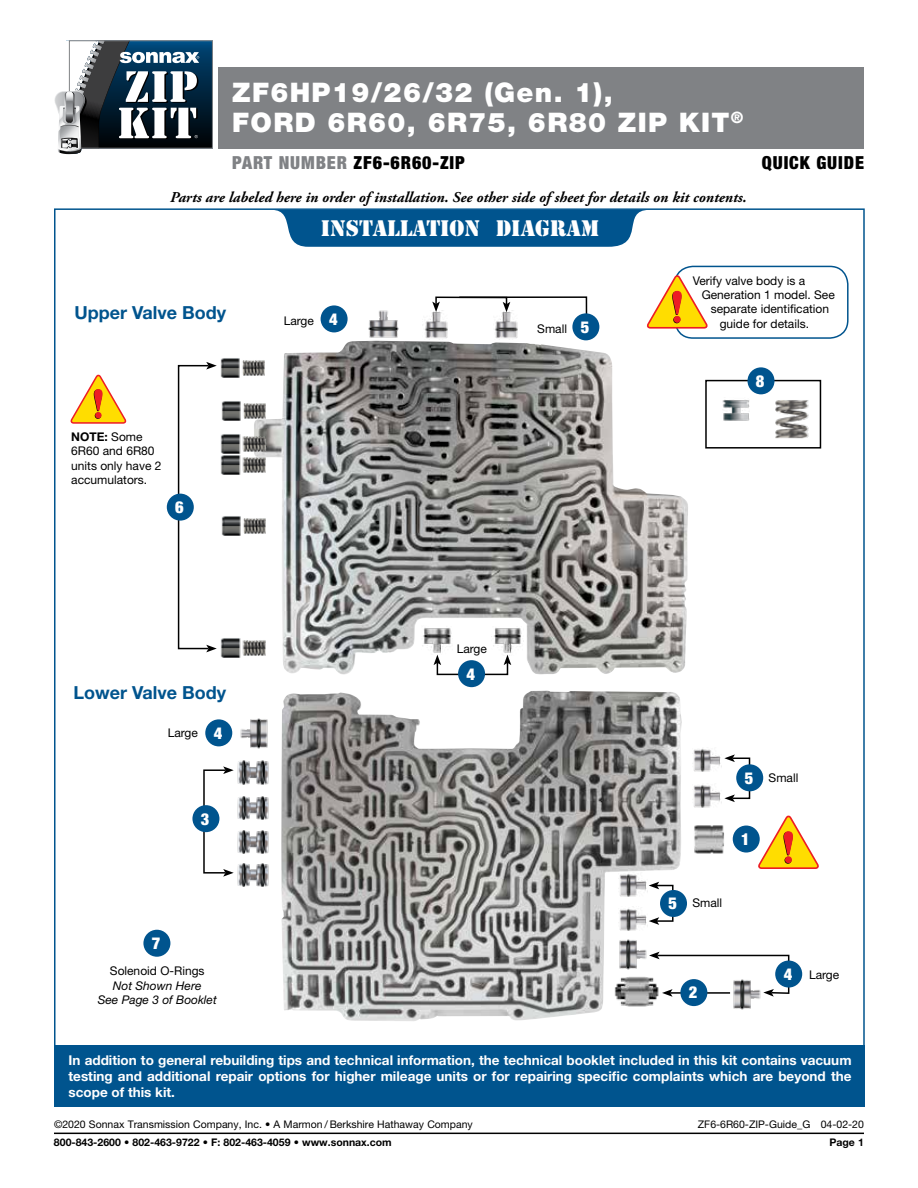
<style>
.page{position:relative;width:918px;height:1188px;background:#fff}
.page>*{position:absolute;margin:0;border:0;box-sizing:border-box;transform-origin:0 0}
.t1{font:900 27px/30px "Helvetica Neue LT Std";letter-spacing:.05em;color:#fff}
.t2{font:21px "Stencil Std";color:#fff}
.t3{font:900 condensed 18px "Helvetica Neue LT Std";letter-spacing:.05em;color:#000}
.t4{font:700 18px "Helvetica Neue LT Std";color:#00548e}
.t5{font:900 condensed 16.5px "Helvetica Neue LT Std";color:#fff}
.t6{font:900 condensed 16.5px "Helvetica Neue LT Std";color:#fff}
.t7{font:italic 700 15px "Adobe Garamond Pro";color:#000}
.t8{font:700 13.5px/16.2px "Helvetica Neue LT Std";color:#fff;text-align:justify}
.t9{font:12px/14.4px "Helvetica Neue LT Std";color:#000}
.t10{font:italic 12px/14.4px "Helvetica Neue LT Std";color:#000;text-align:center}
.t11{font:10.5px "Helvetica Neue LT Std";color:#000}
.t12{font:700 10.5px "Helvetica Neue LT Std";color:#000}
.s1{color:#808285}
.s2{font-weight:700}
.s3{font-weight:900;font-stretch:condensed;font-size:16.5px;color:#fff}
</style>
<div class="page">
<div style="left:219px;top:67px;width:645px;height:81px;background:#808285"></div>
<img style="left:723px;top:400px;width:27px;height:21px">
<img style="left:775px;top:400px;width:34px;height:39px">
<div style="left:705px;top:380px;width:116px;height:69px;border:2px solid #000"></div>
<div style="left:748px;top:367px;width:27px;height:27px;background:#00548e;border-radius:50%"></div>
<div style="left:143px;top:930px;width:27px;height:27px;background:#00548e;border-radius:50%"></div>
<div style="left:321px;top:305px;width:27px;height:27px;background:#00548e;border-radius:50%"></div>
<img style="left:254px;top:341px;width:434px;height:334px">
<img style="left:492px;top:627px;width:31px;height:28px">
<img style="left:421px;top:626px;width:32px;height:29px">
<img style="left:368px;top:310px;width:31px;height:28px">
<img style="left:424px;top:312px;width:24px;height:27px">
<img style="left:494px;top:323px;width:24px;height:16px">
<img style="left:220px;top:637px;width:47px;height:22px">
<img style="left:221px;top:515px;width:46px;height:22px">
<img style="left:220px;top:433px;width:47px;height:43px">
<img style="left:221px;top:400px;width:46px;height:22px">
<img style="left:220px;top:357px;width:46px;height:22px">
<div style="left:437px;top:662px;width:71px;height:13px;border:2px solid #000"></div>
<svg style="left:504px;top:655px;width:7px;height:10px"></svg>
<svg style="left:434px;top:655px;width:7px;height:10px"></svg>
<div style="left:458px;top:660px;width:27px;height:27px;background:#00548e;border-radius:50%"></div>
<div style="left:178px;top:365px;width:31px;height:284px;border:2px solid #000"></div>
<svg style="left:206px;top:645px;width:11px;height:7px"></svg>
<svg style="left:206px;top:362px;width:11px;height:8px"></svg>
<div style="left:167px;top:494px;width:27px;height:27px;background:#00548e;border-radius:50%"></div>
<div style="left:435px;top:297px;width:72px;height:8px;border:2px solid #000"></div>
<svg style="left:432px;top:302px;width:8px;height:10px"></svg>
<svg style="left:458px;top:296px;width:130px;height:27px"></svg>
<div style="left:572px;top:313px;width:27px;height:27px;background:#00548e;border-radius:50%"></div>
<img style="left:281px;top:691px;width:401px;height:330px">
<img style="left:237px;top:760px;width:32px;height:25px">
<img style="left:237px;top:796px;width:32px;height:24px">
<img style="left:237px;top:830px;width:32px;height:24px">
<img style="left:237px;top:863px;width:32px;height:24px">
<img style="left:693px;top:748px;width:28px;height:24px">
<img style="left:693px;top:784px;width:28px;height:24px">
<img style="left:618px;top:873px;width:29px;height:26px">
<img style="left:618px;top:907px;width:29px;height:26px">
<img style="left:617px;top:937px;width:32px;height:35px">
<img style="left:733px;top:997px;width:28px;height:13px">
<img style="left:612px;top:976px;width:48px;height:34px">
<img style="left:694px;top:825px;width:30px;height:29px">
<img style="left:240px;top:718px;width:28px;height:31px">
<div style="left:775px;top:961px;width:27px;height:27px;background:#00548e;border-radius:50%"></div>
<svg style="left:223px;top:869px;width:11px;height:8px"></svg>
<svg style="left:223px;top:766px;width:11px;height:8px"></svg>
<div style="left:192px;top:805px;width:27px;height:27px;background:#00548e;border-radius:50%"></div>
<div style="left:733px;top:826px;width:27px;height:27px;background:#00548e;border-radius:50%"></div>
<div style="left:656px;top:885px;width:18px;height:37px;border:2px solid #000"></div>
<svg style="left:649px;top:882px;width:10px;height:7px"></svg>
<svg style="left:649px;top:917px;width:10px;height:8px"></svg>
<div style="left:660px;top:890px;width:27px;height:27px;background:#00548e;border-radius:50%"></div>
<div style="left:732px;top:758px;width:18px;height:41px;border:2px solid #000"></div>
<svg style="left:724px;top:754px;width:11px;height:8px"></svg>
<svg style="left:724px;top:794px;width:11px;height:8px"></svg>
<div style="left:736px;top:764px;width:27px;height:27px;background:#00548e;border-radius:50%"></div>
<div style="left:205px;top:719px;width:27px;height:27px;background:#00548e;border-radius:50%"></div>
<div style="left:674px;top:266px;width:175px;height:73px;border:2px solid #00548e;border-radius:18px"></div>
<svg style="left:647px;top:275px;width:61px;height:54px"></svg>
<svg style="left:649px;top:952px;width:141px;height:45px"></svg>
<div style="left:680px;top:979px;width:27px;height:27px;background:#00548e;border-radius:50%"></div>
<svg style="left:71px;top:375px;width:55px;height:49px"></svg>
<svg style="left:758px;top:816px;width:61px;height:53px"></svg>
<hr style="left:54px;top:1133px;width:810px;height:1px;background:#000">
<svg style="left:54px;top:40px;width:159px;height:114px"></svg>
<svg style="left:274px;top:210px;width:372px;height:37px;background:#156297"></svg>
<div style="left:55px;top:1045px;width:810px;height:62px;background:#00548e"></div>
<h1 class="t1" style="left:232px;top:77px;width:513px">ZF6HP19/26/32 (Gen. 1),<br>FORD 6R60, 6R75, 6R80 ZIP KIT<sup>®</sup></h1>
<h3 class="t3" style="left:232px;top:152px;width:234px"><span class="s1">PART NUMBER</span> ZF6-6R60-ZIP</h3>
<h3 class="t3" style="left:762px;top:152px;width:104px">QUICK GUIDE</h3>
<p class="t7" style="left:170px;top:189px;width:578px">Parts are labeled here in order of installation. See other side of sheet for details on kit contents.</p>
<h2 class="t2" style="left:321px;top:215px;width:280px">INSTALLATION DIAGRAM</h2>
<h3 class="t4" style="left:74px;top:302px;width:153px">Upper Valve Body</h3>
<p class="t9" style="left:71px;top:429px;width:92px"><span class="s2">NOTE:</span> Some<br>6R60 and 6R80 units only have 2 accumulators.</p>
<p class="t6" style="left:175px;top:497px;width:10px">6</p>
<p class="t9" style="left:284px;top:313px;width:55px">Large <span class="s3">4</span></p>
<h3 class="t4" style="left:74px;top:681px;width:154px">Lower Valve Body</h3>
<p class="t9" style="left:168px;top:726px;width:56px">Large <span class="s3">4</span></p>
<p class="t5" style="left:201px;top:809px;width:10px">3</p>
<p class="t5" style="left:152px;top:933px;width:10px">7</p>
<p class="t9" style="left:110px;top:964px;width:96px">Solenoid O-Rings</p>
<p class="t10" style="left:98px;top:978px;width:121px">Not Shown Here<br>See Page 3 of Booklet</p>
<p class="t9" style="left:537px;top:322px;width:54px">Small <span class="s3">5</span></p>
<p class="t9" style="left:693px;top:273px;width:114px">Verify valve body is a</p>
<p class="t9" style="left:702px;top:287px;width:135px">Generation 1 model. See</p>
<p class="t9" style="left:711px;top:302px;width:120px">separate identification</p>
<p class="t9" style="left:720px;top:316px;width:91px">guide for details.</p>
<p class="t5" style="left:756px;top:371px;width:10px">8</p>
<p class="t9" style="left:457px;top:641px;width:32px">Large</p>
<p class="t5" style="left:467px;top:664px;width:10px">4</p>
<p class="t5" style="left:745px;top:768px;width:10px">5</p>
<p class="t9" style="left:769px;top:770px;width:31px">Small</p>
<p class="t5" style="left:741px;top:829px;width:10px">1</p>
<p class="t5" style="left:668px;top:893px;width:10px">5</p>
<p class="t9" style="left:692px;top:896px;width:31px">Small</p>
<p class="t5" style="left:689px;top:982px;width:10px">2</p>
<p class="t5" style="left:784px;top:964px;width:10px">4</p>
<p class="t9" style="left:809px;top:967px;width:32px">Large</p>
<p class="t8" style="left:69px;top:1051px;width:784px">In addition to general rebuilding tips and technical information, the technical booklet included in this kit contains vacuum testing and additional repair options for higher mileage units or for repairing specific complaints which are beyond the scope of this kit.</p>
<p class="t11" style="left:54px;top:1118px;width:420px">©2020 Sonnax Transmission Company, Inc. • A Marmon / Berkshire Hathaway Company</p>
<p class="t11" style="left:698px;top:1118px;width:168px">ZF6-6R60-ZIP-Guide_G 04-02-20</p>
<p class="t12" style="left:54px;top:1136px;width:339px">800-843-2600 • 802-463-9722 • F: 802-463-4059 • www.sonnax.com</p>
<p class="t12" style="left:829px;top:1136px;width:36px">Page 1</p>
</div>
